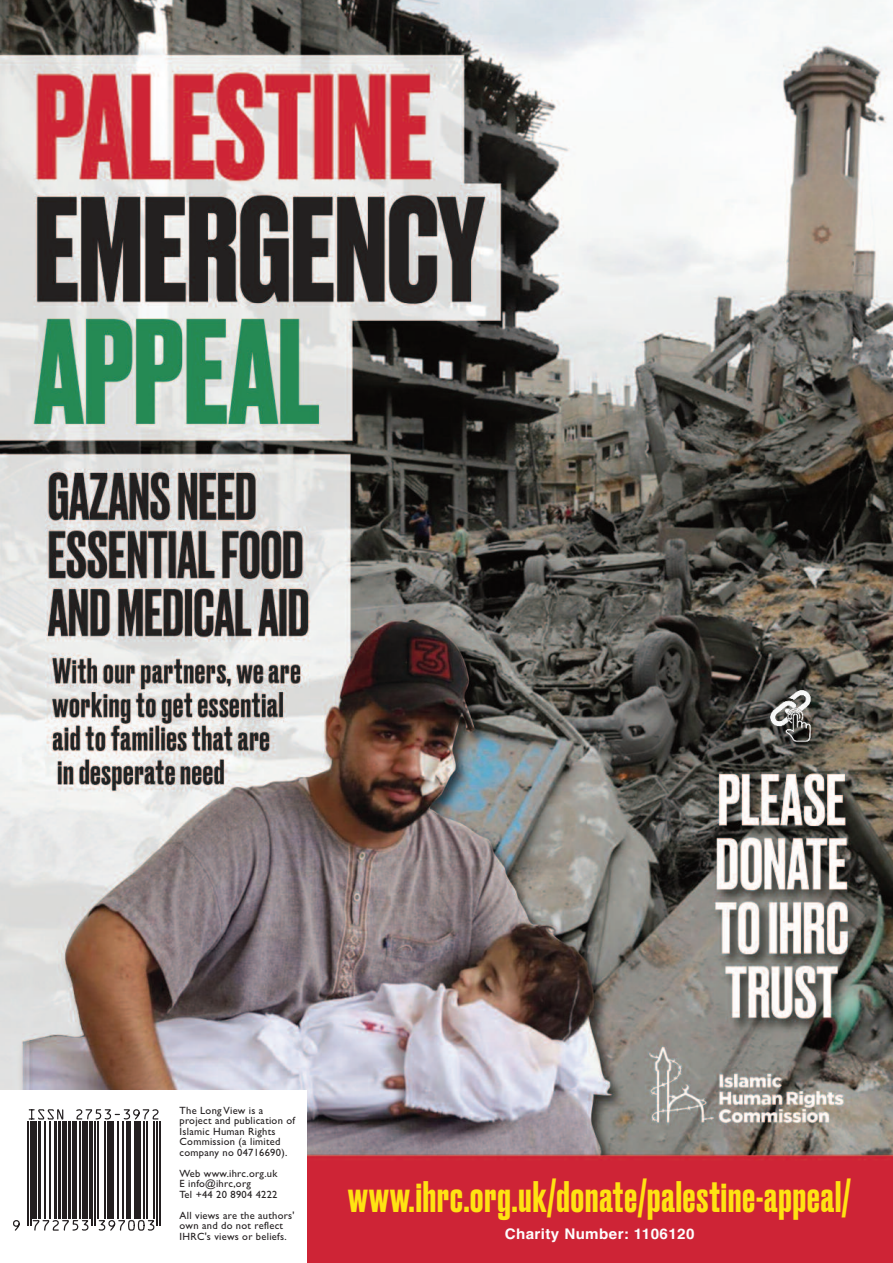
<style>
.page{position:relative;width:893px;height:1263px;background:#fff}
.page>*{position:absolute;margin:0;border:0;box-sizing:border-box;transform-origin:0 0}
.t1{font:500 41.55px "Druk";letter-spacing:.025em;color:#ffe312;scale:1.04 1}
.t2{font:700 14.7px "Helvetica";letter-spacing:.025em;color:#fdfefe;scale:1.04 1}
.t3{font:10.5px/10.5px "Gill Sans";letter-spacing:.025em;color:#231f20}
</style>
<div class="page">
<img style="left:0;top:0;width:893px;height:1263px">
<div style="left:0;top:1090px;width:306px;height:173px;background:#fff"></div>
<div style="left:5px;top:1095px;width:302px;height:158px;background:#fff"></div>
<svg style="left:27px;top:1109px;width:134px;height:117px"></svg>
<hr style="left:27px;top:1121px;width:2px;height:104px;background:#231f20">
<hr style="left:30px;top:1121px;width:1px;height:104px;background:#231f20">
<hr style="left:33px;top:1121px;width:4px;height:97px;background:#231f20">
<hr style="left:38px;top:1121px;width:3px;height:97px;background:#231f20">
<hr style="left:44px;top:1121px;width:1px;height:97px;background:#231f20">
<hr style="left:50px;top:1121px;width:1px;height:97px;background:#231f20">
<hr style="left:54px;top:1121px;width:3px;height:97px;background:#231f20">
<hr style="left:58px;top:1121px;width:3px;height:97px;background:#231f20">
<hr style="left:62px;top:1121px;width:4px;height:97px;background:#231f20">
<hr style="left:68px;top:1121px;width:3px;height:97px;background:#231f20">
<hr style="left:72px;top:1121px;width:4px;height:97px;background:#231f20">
<hr style="left:79px;top:1121px;width:2px;height:97px;background:#231f20">
<div style="left:82px;top:1121px;width:6px;height:97px;background:#231f20"></div>
<hr style="left:89px;top:1121px;width:1px;height:97px;background:#231f20">
<hr style="left:92px;top:1121px;width:1px;height:104px;background:#231f20">
<hr style="left:95px;top:1121px;width:1px;height:104px;background:#231f20">
<hr style="left:97px;top:1121px;width:2px;height:97px;background:#231f20">
<hr style="left:104px;top:1121px;width:2px;height:97px;background:#231f20">
<hr style="left:107px;top:1121px;width:4px;height:97px;background:#231f20">
<hr style="left:113px;top:1121px;width:1px;height:97px;background:#231f20">
<hr style="left:117px;top:1121px;width:1px;height:97px;background:#231f20">
<hr style="left:123px;top:1121px;width:1px;height:97px;background:#231f20">
<hr style="left:127px;top:1121px;width:4px;height:97px;background:#231f20">
<hr style="left:134px;top:1121px;width:1px;height:97px;background:#231f20">
<hr style="left:137px;top:1121px;width:4px;height:97px;background:#231f20">
<hr style="left:144px;top:1121px;width:1px;height:97px;background:#231f20">
<hr style="left:146px;top:1121px;width:2px;height:97px;background:#231f20">
<hr style="left:153px;top:1121px;width:2px;height:97px;background:#231f20">
<hr style="left:156px;top:1121px;width:2px;height:104px;background:#231f20">
<hr style="left:159px;top:1121px;width:1px;height:104px;background:#231f20">
<svg style="left:13px;top:1220px;width:7px;height:11px"></svg>
<svg style="left:32px;top:1219px;width:57px;height:12px"></svg>
<svg style="left:98px;top:1219px;width:57px;height:12px"></svg>
<svg style="left:29px;top:1109px;width:35px;height:11px"></svg>
<svg style="left:75px;top:1109px;width:84px;height:40px"></svg>
<img style="left:765px;top:686px;width:52px;height:59px">
<p class="t3" style="left:180px;top:1105px;width:117px">The Long View is a project and publication of<br>Islamic Human Rights<br>Commission (a limited company no 04716690).</p>
<p class="t3" style="left:180px;top:1168px;width:99px">Web www.ihrc.org.uk<br>E info@ihrc,org<br>Tel +44 20 8904 4222</p>
<p class="t3" style="left:180px;top:1210px;width:116px">All views are the authors' own and do not reflect<br>IHRC's views or beliefs.</p>
<h1 class="t1" style="left:348px;top:1181px;width:485px">www.ihrc.org.uk/donate/palestine-appeal/</h1>
<h2 class="t2" style="left:505px;top:1226px;width:184px">Charity Number: 1106120</h2>
</div>
